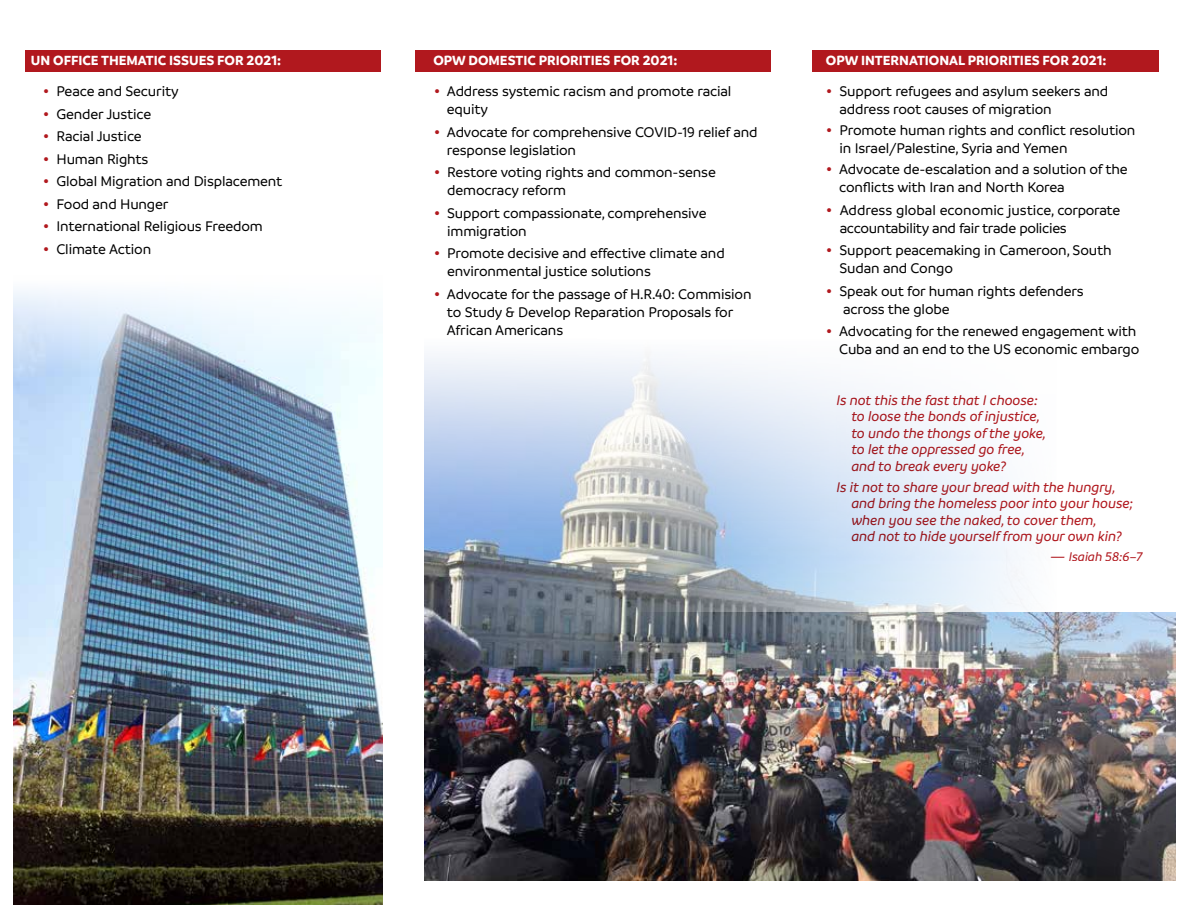
<style>
.page{position:relative;width:1188px;height:918px;background:#fff}
.page>*{position:absolute;margin:0;border:0;box-sizing:border-box;transform-origin:0 0}
.t1{font:500 15px/18px "Branding";letter-spacing:-.01em;color:#000}
.t2{font:italic 500 15px/16.5px "Branding";letter-spacing:-.01em;color:#b1181e}
.t3{font:700 14.25px "Branding";color:#fff}
.t4{font:italic 500 13.5px "Branding";letter-spacing:-.01em;color:#b1181e}
.s1{font-size:18px;color:#b1181e}
.s2{font-size:15px}
</style>
<div class="page">
<div style="left:416px;top:50px;width:355px;height:22px;background:#b1181e"></div>
<div style="left:25px;top:50px;width:355px;height:22px;background:#b1181e"></div>
<div style="left:812px;top:50px;width:347px;height:22px;background:#b1181e"></div>
<img style="left:425px;top:354px;width:751px;height:527px">
<svg style="left:608px;top:354px;width:568px;height:258px"></svg>
<img style="left:14px;top:290px;width:368px;height:614px">
<p class="t3" style="left:31px;top:52px;width:252px">UN OFFICE THEMATIC ISSUES FOR 2021:</p>
<p class="t1" style="left:43px;top:82px;width:137px"><span class="s1">•</span> Peace and Security</p>
<p class="t1" style="left:43px;top:105px;width:110px"><span class="s1">•</span> Gender Justice</p>
<p class="t1" style="left:43px;top:127px;width:100px"><span class="s1">•</span> Racial Justice</p>
<p class="t1" style="left:43px;top:150px;width:107px"><span class="s1">•</span> Human Rights</p>
<p class="t1" style="left:43px;top:172px;width:241px"><span class="s1">•</span> Global Migration and Displacement</p>
<p class="t1" style="left:43px;top:195px;width:127px"><span class="s1">•</span> Food and Hunger</p>
<p class="t1" style="left:43px;top:217px;width:222px"><span class="s1">•</span> International Religious Freedom</p>
<p class="t1" style="left:43px;top:240px;width:110px"><span class="s1">•</span> Climate Action</p>
<p class="t3" style="left:433px;top:52px;width:246px">OPW DOMESTIC PRIORITIES FOR 2021:</p>
<p class="t1" style="left:447px;top:82px;width:286px;text-indent:-13px"><span class="s1">•</span> Address systemic racism and promote racial equity</p>
<p class="t1" style="left:447px;top:123px;width:312px;text-indent:-13px"><span class="s1">•</span> Advocate for comprehensive COVID-19 relief and response legislation</p>
<p class="t1" style="left:447px;top:163px;width:270px;text-indent:-14px"><span class="s1">•</span> Restore voting rights and common-sense democracy reform</p>
<p class="t1" style="left:447px;top:204px;width:261px;text-indent:-14px"><span class="s1">•</span> Support compassionate, comprehensive immigration</p>
<p class="t1" style="left:447px;top:244px;width:279px;text-indent:-14px"><span class="s1">•</span> Promote decisive and effective climate and environmental justice solutions</p>
<p class="t1" style="left:447px;top:285px;width:306px;text-indent:-13px"><span class="s1">•</span> Advocate for the passage of H.R.40: Commision to Study &amp; Develop Reparation Proposals for<br>African Americans</p>
<p class="t3" style="left:826px;top:52px;width:282px">OPW INTERNATIONAL PRIORITIES FOR 2021:</p>
<p class="t1" style="left:840px;top:82px;width:270px;text-indent:-14px"><span class="s1">•</span> Support refugees and asylum seekers and address root causes of migration</p>
<p class="t1" style="left:840px;top:121px;width:297px;text-indent:-14px"><span class="s1">•</span> Promote human rights and conflict resolution in Israel/Palestine, Syria and Yemen</p>
<p class="t1" style="left:839px;top:160px;width:290px;text-indent:-13px"><span class="s1">•</span> Advocate de-escalation and a solution of the conflicts with Iran and North Korea</p>
<p class="t1" style="left:840px;top:201px;width:282px;text-indent:-14px"><span class="s1">•</span> Address global economic justice, corporate accountability and fair trade policies</p>
<p class="t1" style="left:840px;top:241px;width:274px;text-indent:-14px"><span class="s1">•</span> Support peacemaking in Cameroon, South<br>Sudan and Congo</p>
<p class="t1" style="left:843px;top:282px;width:242px;text-indent:-17px"><span class="s1">•</span> Speak out for human rights defenders across the globe</p>
<p class="t1" style="left:826px;top:322px;width:315px;text-align:right"><span class="s1">•</span> Advocating for the renewed engagement with<br>Cuba and an end to the US economic embargo</p>
<p class="t2" style="left:851px;top:392px;width:196px;text-indent:-15px">Is not this the fast that I choose: to loose the bonds of injustice, to undo the thongs of the yoke, to let the oppressed go free, and to break every yoke?</p>
<p class="t2" style="left:851px;top:479px;width:284px;text-indent:-15px">Is it not to share your bread with the hungry, and bring the homeless poor into your house; when you see the naked, to cover them,<br>and not to hide yourself from your own kin?</p>
<p class="t4" style="left:1050px;top:549px;width:94px"><span class="s2">—</span> Isaiah 58:6–7</p>
</div>
